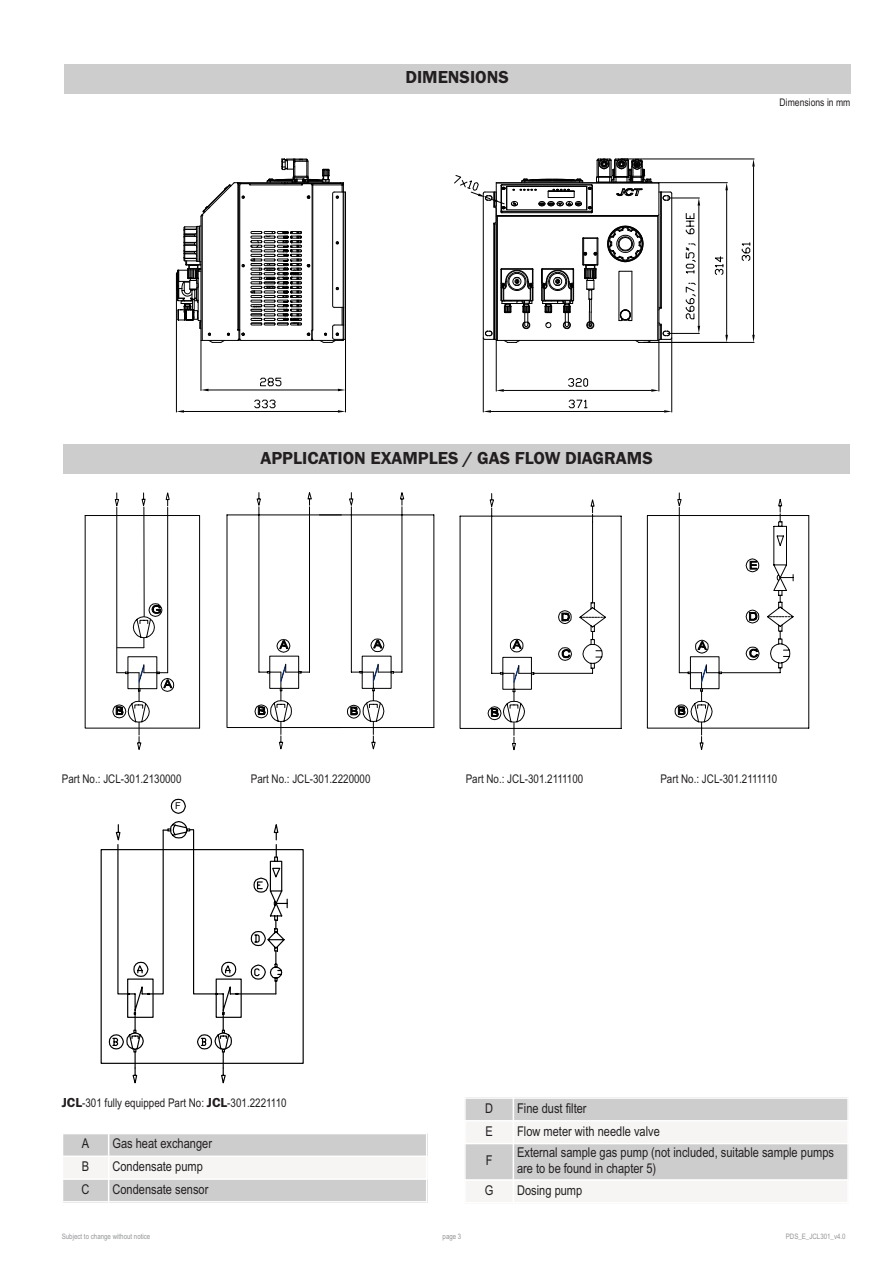
<style>
.page{position:relative;width:893px;height:1263px;background:#fff}
.page>*{position:absolute;margin:0;border:0;box-sizing:border-box;transform-origin:0 0}
.t1{font:600 18px "Franklin Gothic";color:#231f20}
.t2{font:13.5px/16.2px "Arial Narrow";color:#231f20}
.t3{font:12px "Arial Narrow";color:#231f20}
.t4{font:10.5px "Arial Narrow";color:#231f20}
.t5{font:9.3px "Arial";color:#000}
.t6{font:7.5px "Arial Narrow";color:#939598}
.s1{font-family:"Franklin Gothic";font-weight:600;font-size:13.5px}
</style>
<div class="page">
<div style="left:64px;top:64px;width:786px;height:30px;background:#cdcdcd"></div>
<svg style="left:175px;top:158px;width:171px;height:185px"></svg>
<hr style="left:345px;top:340px;width:1px;height:72px;background:#000">
<hr style="left:176px;top:290px;width:1px;height:122px;background:#000">
<hr style="left:184px;top:411px;width:154px;height:1px;background:#000">
<svg style="left:254px;top:399px;width:22px;height:9px"></svg>
<svg style="left:338px;top:410px;width:7px;height:3px"></svg>
<svg style="left:176px;top:410px;width:8px;height:3px"></svg>
<hr style="left:201px;top:341px;width:1px;height:50px;background:#000">
<hr style="left:209px;top:390px;width:129px;height:1px;background:#000">
<svg style="left:260px;top:377px;width:22px;height:10px"></svg>
<svg style="left:338px;top:389px;width:7px;height:2px"></svg>
<svg style="left:201px;top:389px;width:8px;height:2px"></svg>
<hr style="left:644px;top:342px;width:110px;height:1px;background:#000">
<hr style="left:622px;top:159px;width:132px;height:1px;background:#000">
<hr style="left:753px;top:167px;width:1px;height:168px;background:#000">
<svg style="left:741px;top:243px;width:9px;height:18px"></svg>
<svg style="left:752px;top:335px;width:3px;height:7px"></svg>
<svg style="left:752px;top:159px;width:3px;height:8px"></svg>
<hr style="left:659px;top:182px;width:68px;height:1px;background:#000">
<hr style="left:726px;top:190px;width:1px;height:145px;background:#000">
<svg style="left:714px;top:256px;width:10px;height:19px"></svg>
<svg style="left:725px;top:335px;width:3px;height:7px"></svg>
<svg style="left:725px;top:183px;width:3px;height:7px"></svg>
<hr style="left:668px;top:198px;width:31px;height:1px;background:#000">
<hr style="left:668px;top:333px;width:31px;height:1px;background:#000">
<hr style="left:698px;top:206px;width:1px;height:120px;background:#000">
<svg style="left:685px;top:283px;width:11px;height:37px"></svg>
<svg style="left:685px;top:243px;width:11px;height:31px"></svg>
<svg style="left:685px;top:213px;width:10px;height:21px"></svg>
<svg style="left:698px;top:198px;width:2px;height:8px"></svg>
<svg style="left:698px;top:326px;width:2px;height:7px"></svg>
<hr style="left:483px;top:338px;width:1px;height:74px;background:#000">
<hr style="left:671px;top:338px;width:1px;height:74px;background:#000">
<hr style="left:491px;top:411px;width:173px;height:1px;background:#000">
<svg style="left:568px;top:399px;width:19px;height:10px"></svg>
<svg style="left:483px;top:410px;width:8px;height:3px"></svg>
<svg style="left:664px;top:410px;width:8px;height:3px"></svg>
<hr style="left:496px;top:341px;width:1px;height:50px;background:#000">
<hr style="left:658px;top:341px;width:1px;height:50px;background:#000">
<hr style="left:504px;top:390px;width:147px;height:1px;background:#000">
<svg style="left:568px;top:378px;width:20px;height:9px"></svg>
<svg style="left:496px;top:389px;width:8px;height:3px"></svg>
<svg style="left:651px;top:389px;width:8px;height:3px"></svg>
<svg style="left:454px;top:158px;width:219px;height:185px"></svg>
<div style="left:63px;top:444px;width:787px;height:30px;background:#cdcdcd"></div>
<div style="left:62px;top:1133px;width:47px;height:23px;background:#cdcdcd"></div>
<div style="left:109px;top:1133px;width:318px;height:23px;background:#cdcdcd"></div>
<div style="left:62px;top:1156px;width:47px;height:23px;background:#f6f5f4"></div>
<div style="left:109px;top:1156px;width:318px;height:23px;background:#f6f5f4"></div>
<div style="left:62px;top:1179px;width:47px;height:23px;background:#cdcdcd"></div>
<div style="left:109px;top:1179px;width:318px;height:23px;background:#cdcdcd"></div>
<hr style="left:62px;top:1133px;width:1px;height:69px;background:#fff">
<hr style="left:108px;top:1133px;width:1px;height:69px;background:#fff">
<hr style="left:426px;top:1133px;width:1px;height:69px;background:#fff">
<hr style="left:62px;top:1133px;width:365px;height:1px;background:#fff">
<hr style="left:62px;top:1155px;width:365px;height:2px;background:#fff">
<hr style="left:62px;top:1178px;width:365px;height:2px;background:#fff">
<hr style="left:62px;top:1201px;width:365px;height:1px;background:#fff">
<div style="left:464px;top:1097px;width:49px;height:24px;background:#cdcdcd"></div>
<div style="left:513px;top:1097px;width:336px;height:24px;background:#cdcdcd"></div>
<div style="left:464px;top:1121px;width:49px;height:22px;background:#f6f5f4"></div>
<div style="left:513px;top:1121px;width:336px;height:22px;background:#f6f5f4"></div>
<div style="left:464px;top:1143px;width:49px;height:37px;background:#cdcdcd"></div>
<div style="left:513px;top:1143px;width:336px;height:37px;background:#cdcdcd"></div>
<div style="left:464px;top:1180px;width:49px;height:23px;background:#f6f5f4"></div>
<div style="left:513px;top:1180px;width:336px;height:23px;background:#f6f5f4"></div>
<hr style="left:464px;top:1097px;width:2px;height:106px;background:#fff">
<hr style="left:513px;top:1097px;width:1px;height:106px;background:#fff">
<hr style="left:847px;top:1097px;width:2px;height:106px;background:#fff">
<hr style="left:464px;top:1097px;width:385px;height:2px;background:#fff">
<hr style="left:464px;top:1120px;width:385px;height:1px;background:#fff">
<hr style="left:464px;top:1143px;width:385px;height:1px;background:#fff">
<hr style="left:464px;top:1179px;width:385px;height:2px;background:#fff">
<hr style="left:464px;top:1202px;width:385px;height:1px;background:#fff">
<svg style="left:84px;top:515px;width:23px;height:214px"></svg>
<svg style="left:722px;top:498px;width:88px;height:231px"></svg>
<svg style="left:107px;top:492px;width:613px;height:259px"></svg>
<svg style="left:116px;top:616px;width:597px;height:107px"></svg>
<svg style="left:108px;top:798px;width:180px;height:286px"></svg>
<h1 class="t1" style="left:405px;top:67px;width:105px">DIMENSIONS</h1>
<p class="t4" style="left:780px;top:96px;width:72px">Dimensions in mm</p>
<h1 class="t1" style="left:260px;top:447px;width:394px">APPLICATION EXAMPLES / GAS FLOW DIAGRAMS</h1>
<p class="t3" style="left:62px;top:772px;width:121px">Part No.: JCL-301.2130000</p>
<p class="t3" style="left:251px;top:772px;width:121px">Part No.: JCL-301.2220000</p>
<p class="t3" style="left:466px;top:772px;width:119px">Part No.: JCL-301.2111100</p>
<p class="t3" style="left:660px;top:772px;width:118px">Part No.: JCL-301.2111110</p>
<p class="t5" style="left:175px;top:801px;width:7px">F</p>
<p class="t3" style="left:62px;top:1096px;width:226px"><span class="s1">JCL</span>-301 fully equipped Part No: <span class="s1">JCL</span>-301.2221110</p>
<p class="t2" style="left:82px;top:1136px;width:9px">A</p>
<p class="t2" style="left:112px;top:1136px;width:101px">Gas heat exchanger</p>
<p class="t2" style="left:82px;top:1158px;width:9px">B</p>
<p class="t2" style="left:112px;top:1158px;width:92px">Condensate pump</p>
<p class="t2" style="left:82px;top:1181px;width:9px">C</p>
<p class="t2" style="left:112px;top:1181px;width:98px">Condensate sensor</p>
<p class="t2" style="left:485px;top:1100px;width:9px">D</p>
<p class="t2" style="left:517px;top:1100px;width:71px">Fine dust filter</p>
<p class="t2" style="left:485px;top:1123px;width:9px">E</p>
<p class="t2" style="left:517px;top:1123px;width:144px">Flow meter with needle valve</p>
<p class="t2" style="left:486px;top:1152px;width:8px">F</p>
<p class="t2" style="left:517px;top:1144px;width:318px">External sample gas pump (not included, suitable sample pumps are to be found in chapter 5)</p>
<p class="t2" style="left:485px;top:1182px;width:10px">G</p>
<p class="t2" style="left:517px;top:1182px;width:67px">Dosing pump</p>
<p class="t6" style="left:62px;top:1232px;width:90px">Subject to change without notice</p>
<p class="t6" style="left:443px;top:1232px;width:20px">page 3</p>
<p class="t6" style="left:786px;top:1232px;width:61px">PDS_E_JCL301_v4.0</p>
</div>
